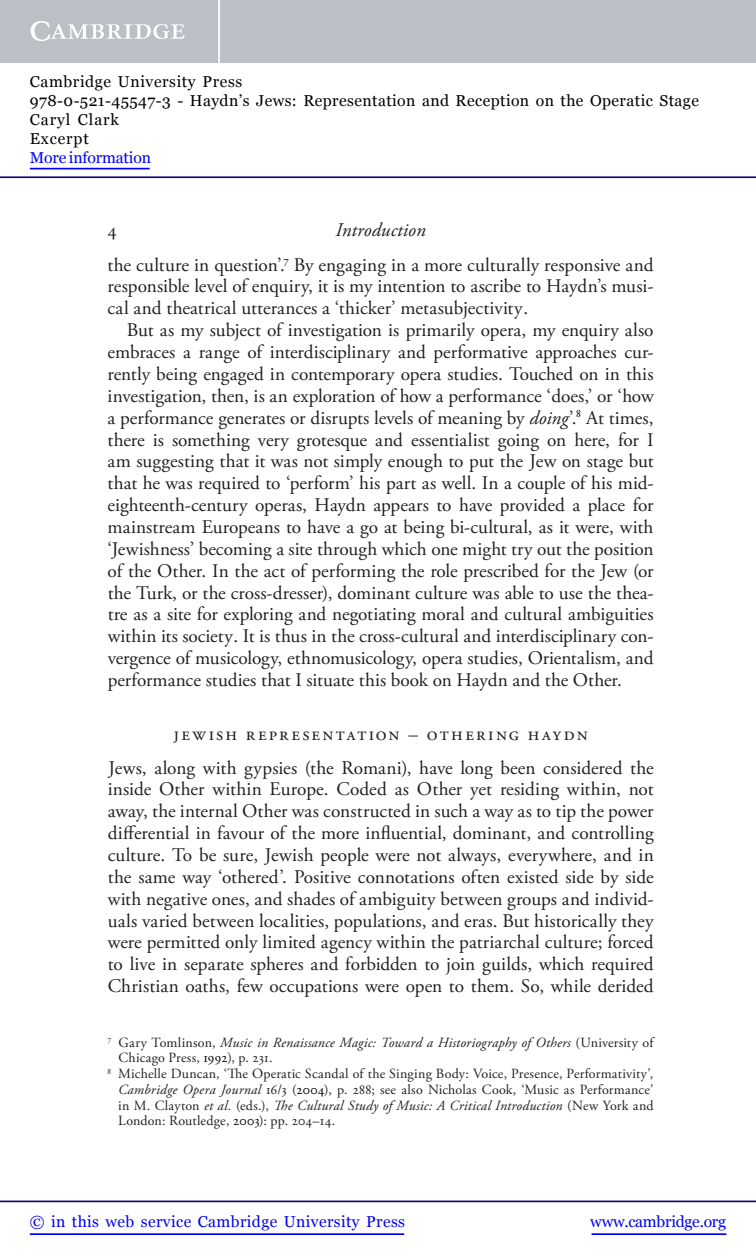
<style>
.page{position:relative;width:756px;height:1260px;background:#fff}
.page>*{position:absolute;margin:0;border:0;box-sizing:border-box;transform-origin:0 0}
.t1{font:19.25px/21.9px "Adobe Garamond Pro";color:#231f20;text-align:justify}
.t2{font:19.25px/33.2px "Adobe Garamond Pro";letter-spacing:.115em;color:#231f20;text-align:center}
.t3{font:15.75px/18.9px "Georgia";letter-spacing:.025em;color:#000}
.t4{font:15.75px "Georgia";letter-spacing:.025em;color:#0000f1}
.t5{font:15.75px "Georgia";letter-spacing:-.015em;color:#0000f1}
.t6{font:15.75px "Georgia";letter-spacing:-.01em;color:#0000f1}
.t7{font:14px "Adobe Garamond Pro";letter-spacing:.01em;color:#231f20}
.t8{font:italic 14px "Adobe Garamond Pro";letter-spacing:.015em;color:#231f20}
.s1{font-style:italic}
.s2{font-style:normal}
.s3{color:#000}
</style>
<div class="page">
<div style="left:0;top:0;width:756px;height:63px;background:#bac0c6"></div>
<svg style="left:31px;top:21px;width:154px;height:20px"></svg>
<hr style="left:218px;top:0;width:2px;height:63px;background:#fff">
<hr style="left:0;top:176px;width:756px;height:2px;background:#150666">
<hr style="left:0;top:1201px;width:756px;height:1px;background:#150666">
<hr style="left:592px;top:1233px;width:134px;height:2px;background:#0000f1">
<hr style="left:30px;top:1233px;width:374px;height:2px;background:#0000f1">
<hr style="left:30px;top:168px;width:120px;height:1px;background:#0000f1">
<p class="t3" style="left:30px;top:72px;width:671px">Cambridge University Press<br>978-0-521-45547-3 - Haydn’s Jews: Representation and Reception on the Operatic Stage Caryl Clark<br>Excerpt</p>
<p class="t6" style="left:30px;top:148px;width:123px">More information</p>
<p class="t1" style="left:108px;top:213px;width:547px;line-height:35px;text-align:center"><span class="s1">Introduction<br></span>the culture in question’.<sup>7</sup> By engaging in a more culturally responsive and</p>
<p class="t1" style="left:108px;top:277px;width:548px">responsible level of enquiry, it is my intention to ascribe to Haydn’s musi&shy;cal and theatrical utterances a ‘thicker’ metasubjectivity.</p>
<p class="t1" style="left:108px;top:321px;width:548px;text-indent:19px">But as my subject of investigation is primarily opera, my enquiry also embraces a range of interdisciplinary and performative approaches cur&shy;rently being engaged in contemporary opera studies. Touched on in this investigation, then, is an exploration of how a performance ‘does,’ or ‘how a performance generates or disrupts levels of meaning by <span class="s1">doing</span>’.<sup>8</sup> At times, there is something very grotesque and essentialist going on here, for I am suggesting that it was not simply enough to put the Jew on stage but that he was required to ‘perform’ his part as well. In a couple of his mid&shy;eighteenth-century operas, Haydn appears to have provided a place for mainstream Europeans to have a go at being bi-cultural, as it were, with ‘Jewishness’ becoming a site through which one might try out the position of the Other. In the act of performing the role prescribed for the Jew (or the Turk, or the cross-dresser), dominant culture was able to use the thea&shy;tre as a site for exploring and negotiating moral and cultural ambiguities within its society. It is thus in the cross-cultural and interdisciplinary con&shy;vergence of musicology, ethnomusicology, opera studies, Orientalism, and performance studies that I situate this book on Haydn and the Other.</p>
<p class="t1" style="left:108px;top:220px;width:11px">4</p>
<p class="t2" style="left:109px;top:719px;width:547px">jewish representation – othering haydn<br>Jews, along with gypsies (the Romani), have long been considered the</p>
<p class="t1" style="left:108px;top:780px;width:548px">inside Other within Europe. Coded as Other yet residing within, not away, the internal Other was constructed in such a way as to tip the power differential in favour of the more influential, dominant, and controlling culture. To be sure, Jewish people were not always, everywhere, and in the same way ‘othered’. Positive connotations often existed side by side with negative ones, and shades of ambiguity between groups and individ&shy;uals varied between localities, populations, and eras. But historically they were permitted only limited agency within the patriarchal culture; forced to live in separate spheres and forbidden to join guilds, which required Christian oaths, few occupations were open to them. So, while derided</p>
<p class="t8" style="left:108px;top:1037px;width:547px"><sup>7</sup> <span class="s2">Gary Tomlinson,</span> Music in Renaissance Magic: Toward a Historiography of Others <span class="s2">(University of</span></p>
<p class="t7" style="left:119px;top:1052px;width:155px">Chicago Press, <span class="s3">1992</span>), p. 231.</p>
<p class="t7" style="left:108px;top:1068px;width:547px"><sup>8</sup> Michelle Duncan, ‘The Operatic Scandal of the Singing Body: Voice, Presence, Performativity’,</p>
<p class="t7" style="left:118px;top:1084px;width:537px"><span class="s1">Cambridge Opera Journal</span> 16/3 (<span class="s3">2004</span>), p. 288; see also Nicholas Cook, ‘Music as Performance’</p>
<p class="t8" style="left:118px;top:1100px;width:537px"><span class="s2">in M. Clayton</span> et al. <span class="s2">(eds.),</span> The Cultural Study of Music: A Critical Introduction <span class="s2">(New York and</span></p>
<p class="t7" style="left:118px;top:1115px;width:219px">London: Routledge, <span class="s3">2003</span>): pp. 204–14.</p>
<p class="t4" style="left:30px;top:1213px;width:377px">© in this web service Cambridge University Press</p>
<p class="t5" style="left:590px;top:1213px;width:137px">www.cambridge.org</p>
</div>
